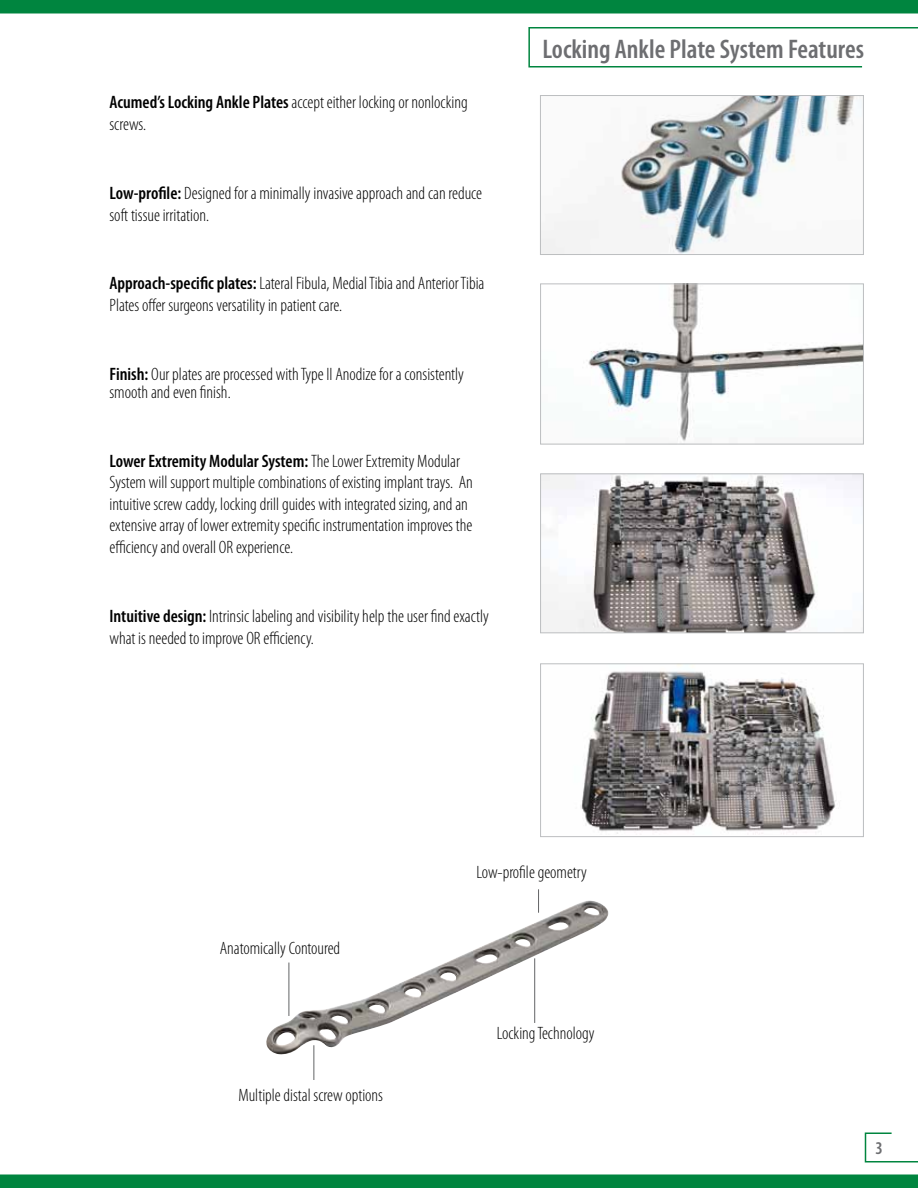
<style>
.page{position:relative;width:918px;height:1188px;background:#fff}
.page>*{position:absolute;margin:0;border:0;box-sizing:border-box;transform-origin:0 0}
.t1{font:600 condensed 27px "Myriad Pro";color:#6d6e71}
.t2{font:300 condensed 18px/21.6px "Myriad Pro";color:#000}
.t3{font:600 condensed 18px "Myriad Pro";color:#6d6e71}
.s1{font-weight:600}
</style>
<div class="page">
<svg style="left:0;top:1174px;width:918px;height:14px;background:#098945"></svg>
<svg style="left:0;top:0;width:918px;height:14px;background:#098945"></svg>
<img style="left:266px;top:901px;width:343px;height:154px">
<svg style="left:864px;top:1132px;width:54px;height:31px"></svg>
<img style="left:542px;top:97px;width:320px;height:156px">
<div style="left:540px;top:95px;width:324px;height:160px;border:1px solid #bcbec0"></div>
<img style="left:542px;top:475px;width:320px;height:156px">
<div style="left:540px;top:473px;width:324px;height:160px;border:1px solid #bcbec0"></div>
<img style="left:588px;top:286px;width:274px;height:156px">
<div style="left:540px;top:284px;width:324px;height:160px;border:1px solid #bcbec0"></div>
<img style="left:581px;top:665px;width:256px;height:169px">
<div style="left:540px;top:663px;width:324px;height:174px;border:1px solid #bcbec0"></div>
<svg style="left:528px;top:27px;width:390px;height:41px"></svg>
<hr style="left:313px;top:1045px;width:1px;height:35px;background:#636466">
<hr style="left:288px;top:963px;width:1px;height:53px;background:#636466">
<hr style="left:534px;top:958px;width:1px;height:65px;background:#636466">
<svg style="left:538px;top:889px;width:1px;height:24px"></svg>
<p class="t2" style="left:110px;top:92px;width:360px"><span class="s1">Acumed’s Locking Ankle Plates</span> accept either locking or nonlocking screws.</p>
<p class="t2" style="left:110px;top:183px;width:374px"><span class="s1">Low-profile:</span> Designed for a minimally invasive approach and can reduce soft tissue irritation.</p>
<p class="t2" style="left:110px;top:273px;width:377px"><span class="s1">Approach-specific plates:</span> Lateral Fibula, Medial Tibia and Anterior Tibia<br>Plates offer surgeons versatility in patient care.</p>
<p class="t2" style="left:110px;top:365px;width:356px;line-height:18px"><span class="s1">Finish:</span> Our plates are processed with Type II Anodize for a consistently smooth and even finish.</p>
<p class="t2" style="left:110px;top:450px;width:365px"><span class="s1">Lower Extremity Modular System:</span> The Lower Extremity Modular System will support multiple combinations of existing implant trays. An intuitive screw caddy, locking drill guides with integrated sizing, and an extensive array of lower extremity specific instrumentation improves the efficiency and overall OR experience.</p>
<p class="t2" style="left:110px;top:606px;width:381px"><span class="s1">Intuitive design:</span> Intrinsic labeling and visibility help the user find exactly what is needed to improve OR efficiency.</p>
<h1 class="t1" style="left:542px;top:34px;width:323px">Locking Ankle Plate System Features</h1>
<p class="t2" style="left:220px;top:938px;width:122px">Anatomically Contoured</p>
<p class="t2" style="left:238px;top:1085px;width:146px">Multiple distal screw options</p>
<p class="t2" style="left:476px;top:862px;width:112px">Low-profile geometry</p>
<p class="t2" style="left:497px;top:1023px;width:99px">Locking Technology</p>
<p class="t3" style="left:875px;top:1138px;width:9px">3</p>
</div>
